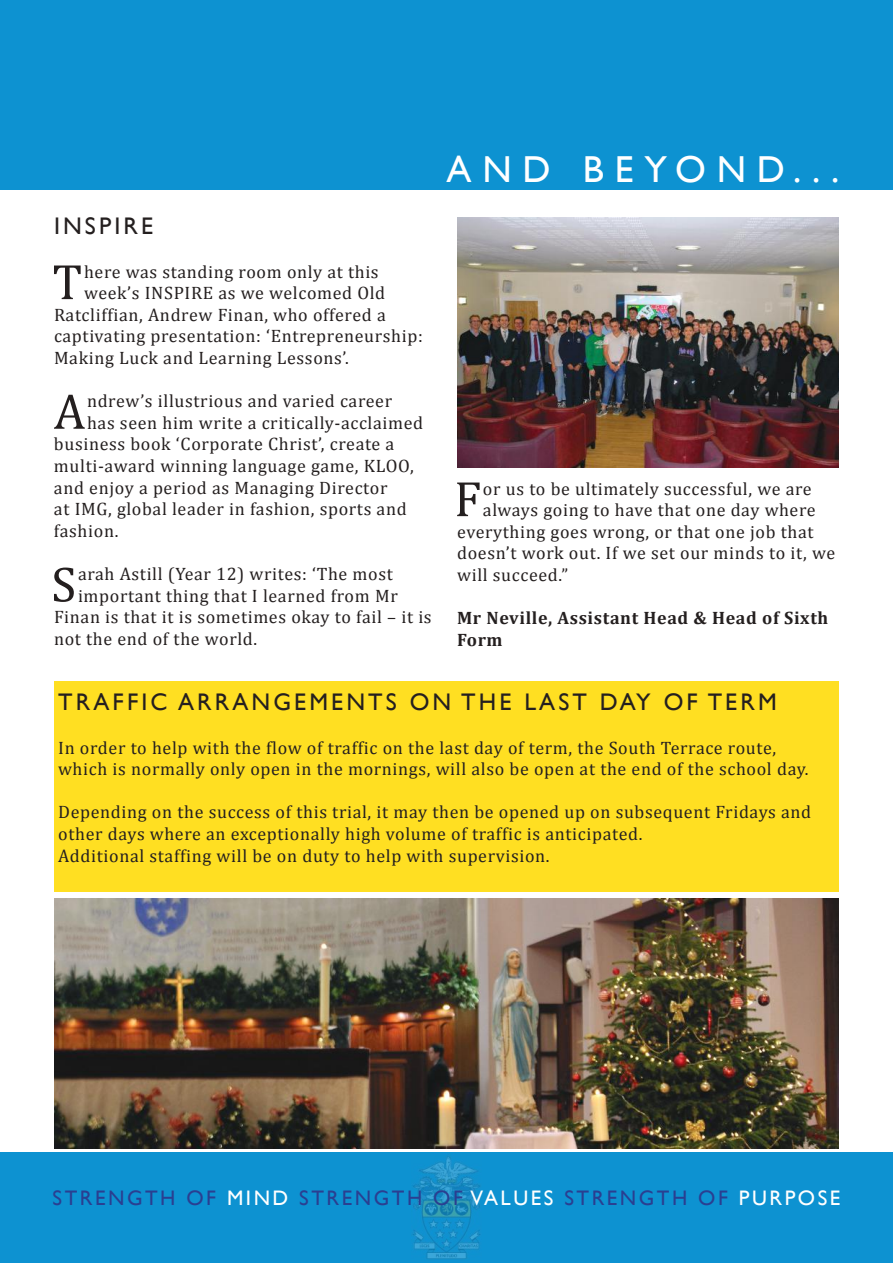
<style>
.page{position:relative;width:893px;height:1263px;background:#fff}
.page>*{position:absolute;margin:0;border:0;box-sizing:border-box;transform-origin:0 0}
.t1{font:50.4px "Cambria";color:#241f1f}
.t2{font:37.5px "Gill Sans";letter-spacing:.29em;color:#fff}
.t3{font:24px "Gill Sans";letter-spacing:.13em;color:#241f1f}
.t4{font:21px "Gill Sans";letter-spacing:.12em;color:#2a3f91}
.t5{font:18px/21.6px "Cambria";letter-spacing:.035em;color:#241f1f}
.t6{font:700 18px/21.6px "Cambria";letter-spacing:.035em;color:#241f1f}
.s1{color:#fff}
</style>
<div class="page">
<div style="left:0;top:0;width:893px;height:189px;background:#0d92d1"></div>
<div style="left:0;top:1152px;width:893px;height:111px;background:#0d92d1"></div>
<img style="left:412px;top:1156px;width:68px;height:103px">
<img style="left:457px;top:218px;width:382px;height:249px">
<div style="left:54px;top:681px;width:784px;height:210px;background:#ffdf22"></div>
<img style="left:54px;top:899px;width:784px;height:249px">
<h3 class="t3" style="left:54px;top:212px;width:101px">INSPIRE</h3>
<h1 class="t1" style="left:52px;top:252px;width:31px">T</h1>
<p class="t5" style="left:84px;top:260px;width:296px">here was standing room only at this</p>
<p class="t5" style="left:84px;top:282px;width:303px">week’s INSPIRE as we welcomed Old</p>
<p class="t5" style="left:54px;top:304px;width:333px">Ratcliffian, Andrew Finan, who offered a</p>
<p class="t5" style="left:54px;top:325px;width:370px">captivating presentation: ‘Entrepreneurship:</p>
<p class="t5" style="left:54px;top:347px;width:296px">Making Luck and Learning Lessons’.</p>
<h1 class="t1" style="left:54px;top:382px;width:33px">A</h1>
<p class="t5" style="left:87px;top:390px;width:307px">ndrew’s illustrious and varied career</p>
<p class="t5" style="left:87px;top:412px;width:338px">has seen him write a critically-acclaimed</p>
<p class="t5" style="left:54px;top:433px;width:342px">business book ‘Corporate Christ’, create a</p>
<p class="t5" style="left:54px;top:455px;width:361px">multi-award winning language game, KLOO,</p>
<p class="t5" style="left:54px;top:476px;width:335px">and enjoy a period as Managing Director</p>
<p class="t5" style="left:54px;top:498px;width:354px">at IMG, global leader in fashion, sports and</p>
<p class="t5" style="left:54px;top:520px;width:66px">fashion.</p>
<h1 class="t1" style="left:51px;top:555px;width:27px">S</h1>
<p class="t5" style="left:78px;top:563px;width:316px">arah Astill (Year 12) writes: ‘The most</p>
<p class="t5" style="left:78px;top:584px;width:321px">important thing that I learned from Mr</p>
<p class="t5" style="left:54px;top:606px;width:379px">Finan is that it is sometimes okay to fail – it is</p>
<p class="t5" style="left:54px;top:628px;width:205px">not the end of the world.</p>
<h2 class="t2" style="left:446px;top:147px;width:394px">AND BEYOND...</h2>
<h1 class="t1" style="left:454px;top:469px;width:29px">F</h1>
<p class="t5" style="left:483px;top:477px;width:330px">or us to be ultimately successful, we are</p>
<p class="t5" style="left:483px;top:499px;width:334px">always going to have that one day where</p>
<p class="t5" style="left:457px;top:521px;width:358px">everything goes wrong, or that one job that</p>
<p class="t5" style="left:457px;top:542px;width:379px">doesn’t work out. If we set our minds to it, we</p>
<p class="t5" style="left:457px;top:564px;width:112px">will succeed.”</p>
<p class="t6" style="left:457px;top:607px;width:373px">Mr Neville, Assistant Head &amp; Head of Sixth<br>Form</p>
<h3 class="t3" style="left:58px;top:688px;width:720px">TRAFFIC ARRANGEMENTS ON THE LAST DAY OF TERM</h3>
<p class="t5" style="left:58px;top:737px;width:752px">In order to help with the flow of traffic on the last day of term, the South Terrace route, which is normally only open in the mornings, will also be open at the end of the school day.</p>
<p class="t5" style="left:58px;top:801px;width:754px">Depending on the success of this trial, it may then be opened up on subsequent Fridays and other days where an exceptionally high volume of traffic is anticipated.<br>Additional staffing will be on duty to help with supervision.</p>
<p class="t4" style="left:53px;top:1185px;width:789px">STRENGTH OF <span class="s1">MIND</span> STRENGTH OF <span class="s1">VALUES</span> STRENGTH OF <span class="s1">PURPOSE</span></p>
</div>
